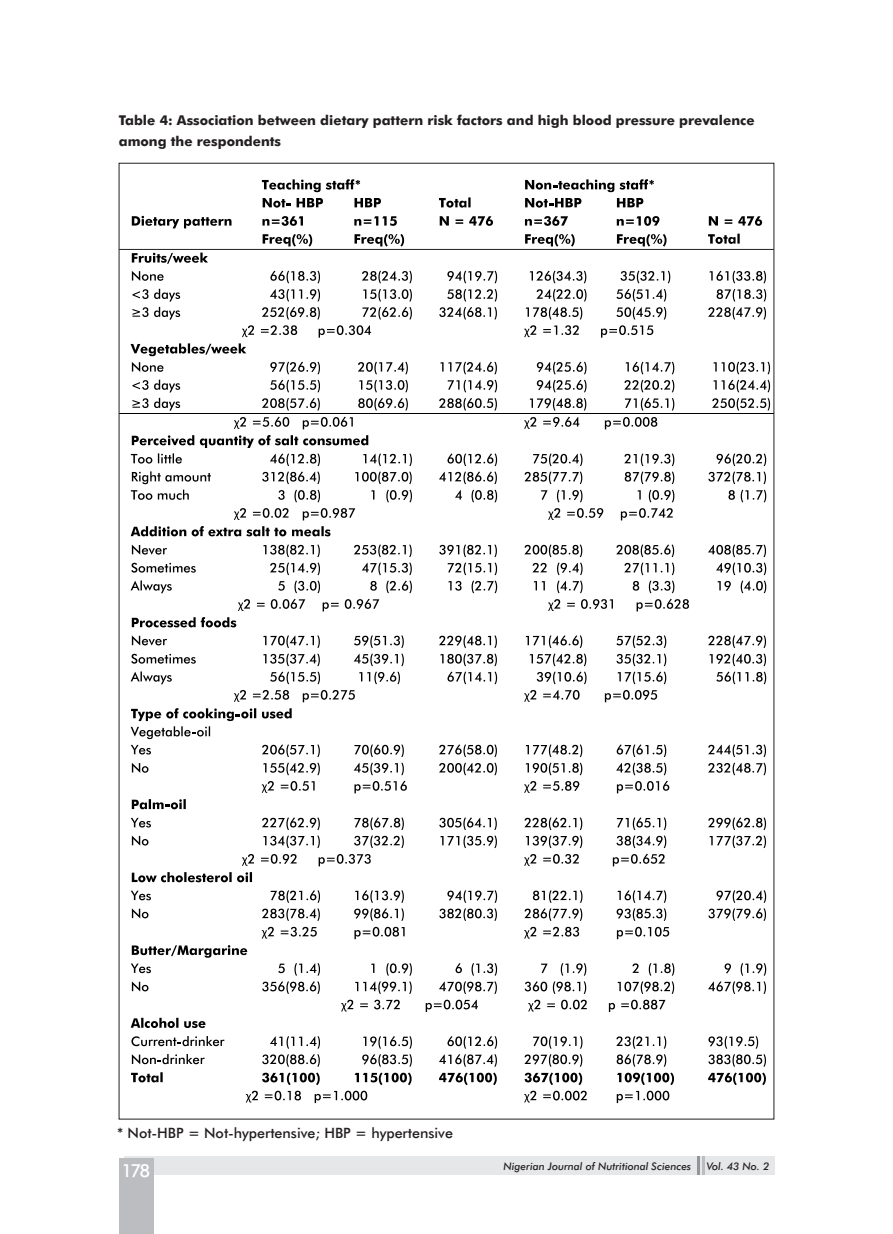
<style>
.page{position:relative;width:893px;height:1234px;background:#fff}
.page>*{position:absolute;margin:0;border:0;box-sizing:border-box;transform-origin:0 0}
.t1{font:500 18px "Futura BT";color:#fff}
.t2{font:500 14.25px "Futura BT";color:#231f20}
.t3{font:700 13.5px/20.7px "Futura BT";color:#231f20}
.t4{font:italic 500 10.5px "Futura BT";color:#231f20}
</style>
<div class="page">
<svg style="left:132px;top:216px;width:99px;height:12px"></svg>
<svg style="left:262px;top:179px;width:98px;height:13px"></svg>
<svg style="left:525px;top:179px;width:129px;height:13px"></svg>
<svg style="left:263px;top:198px;width:28px;height:9px"></svg>
<svg style="left:297px;top:198px;width:26px;height:9px"></svg>
<svg style="left:354px;top:198px;width:27px;height:9px"></svg>
<svg style="left:439px;top:197px;width:32px;height:10px"></svg>
<svg style="left:525px;top:198px;width:56px;height:9px"></svg>
<svg style="left:617px;top:198px;width:26px;height:9px"></svg>
<svg style="left:262px;top:216px;width:41px;height:10px"></svg>
<svg style="left:354px;top:216px;width:43px;height:10px"></svg>
<svg style="left:440px;top:216px;width:53px;height:10px"></svg>
<svg style="left:525px;top:216px;width:43px;height:10px"></svg>
<svg style="left:617px;top:216px;width:42px;height:10px"></svg>
<svg style="left:709px;top:216px;width:53px;height:10px"></svg>
<svg style="left:263px;top:234px;width:49px;height:12px"></svg>
<svg style="left:354px;top:234px;width:50px;height:12px"></svg>
<svg style="left:525px;top:234px;width:50px;height:12px"></svg>
<svg style="left:617px;top:234px;width:49px;height:12px"></svg>
<svg style="left:708px;top:233px;width:32px;height:11px"></svg>
<svg style="left:132px;top:252px;width:76px;height:12px"></svg>
<svg style="left:132px;top:271px;width:32px;height:10px"></svg>
<svg style="left:270px;top:271px;width:50px;height:12px"></svg>
<svg style="left:362px;top:271px;width:50px;height:12px"></svg>
<svg style="left:447px;top:271px;width:50px;height:12px"></svg>
<svg style="left:530px;top:271px;width:56px;height:12px"></svg>
<svg style="left:621px;top:271px;width:49px;height:12px"></svg>
<svg style="left:709px;top:271px;width:57px;height:12px"></svg>
<svg style="left:132px;top:289px;width:48px;height:12px"></svg>
<svg style="left:270px;top:289px;width:50px;height:12px"></svg>
<svg style="left:363px;top:289px;width:49px;height:12px"></svg>
<svg style="left:447px;top:289px;width:50px;height:12px"></svg>
<svg style="left:536px;top:289px;width:50px;height:12px"></svg>
<svg style="left:616px;top:289px;width:50px;height:12px"></svg>
<svg style="left:717px;top:289px;width:49px;height:12px"></svg>
<svg style="left:132px;top:307px;width:48px;height:12px"></svg>
<svg style="left:262px;top:307px;width:58px;height:12px"></svg>
<svg style="left:362px;top:307px;width:50px;height:12px"></svg>
<svg style="left:439px;top:307px;width:58px;height:12px"></svg>
<svg style="left:526px;top:307px;width:56px;height:12px"></svg>
<svg style="left:616px;top:307px;width:50px;height:12px"></svg>
<svg style="left:708px;top:307px;width:58px;height:12px"></svg>
<svg style="left:242px;top:325px;width:129px;height:12px"></svg>
<svg style="left:524px;top:325px;width:129px;height:12px"></svg>
<svg style="left:131px;top:343px;width:115px;height:13px"></svg>
<svg style="left:132px;top:362px;width:31px;height:10px"></svg>
<svg style="left:132px;top:379px;width:48px;height:13px"></svg>
<svg style="left:270px;top:361px;width:50px;height:31px"></svg>
<svg style="left:358px;top:361px;width:50px;height:31px"></svg>
<svg style="left:440px;top:361px;width:57px;height:31px"></svg>
<svg style="left:537px;top:361px;width:49px;height:31px"></svg>
<svg style="left:624px;top:361px;width:50px;height:31px"></svg>
<svg style="left:713px;top:361px;width:57px;height:31px"></svg>
<svg style="left:132px;top:398px;width:48px;height:12px"></svg>
<svg style="left:439px;top:398px;width:58px;height:12px"></svg>
<svg style="left:712px;top:398px;width:58px;height:12px"></svg>
<hr style="left:119px;top:413px;width:135px;height:1px;background:#000">
<svg style="left:234px;top:398px;width:174px;height:31px"></svg>
<hr style="left:346px;top:413px;width:85px;height:1px;background:#000">
<hr style="left:431px;top:413px;width:85px;height:1px;background:#000">
<hr style="left:517px;top:413px;width:91px;height:1px;background:#000">
<svg style="left:524px;top:398px;width:150px;height:31px"></svg>
<hr style="left:609px;top:413px;width:165px;height:1px;background:#000">
<svg style="left:131px;top:435px;width:281px;height:67px"></svg>
<svg style="left:439px;top:453px;width:58px;height:49px"></svg>
<svg style="left:524px;top:453px;width:58px;height:49px"></svg>
<svg style="left:624px;top:453px;width:50px;height:49px"></svg>
<svg style="left:708px;top:453px;width:58px;height:49px"></svg>
<svg style="left:234px;top:508px;width:121px;height:12px"></svg>
<svg style="left:548px;top:508px;width:125px;height:12px"></svg>
<svg style="left:131px;top:526px;width:199px;height:10px"></svg>
<svg style="left:132px;top:544px;width:35px;height:10px"></svg>
<svg style="left:131px;top:562px;width:65px;height:10px"></svg>
<svg style="left:131px;top:580px;width:41px;height:13px"></svg>
<svg style="left:439px;top:544px;width:58px;height:49px"></svg>
<svg style="left:708px;top:544px;width:58px;height:49px"></svg>
<svg style="left:238px;top:544px;width:174px;height:67px"></svg>
<svg style="left:524px;top:544px;width:165px;height:67px"></svg>
<svg style="left:132px;top:617px;width:104px;height:10px"></svg>
<svg style="left:132px;top:635px;width:35px;height:10px"></svg>
<svg style="left:131px;top:653px;width:65px;height:10px"></svg>
<svg style="left:131px;top:671px;width:41px;height:13px"></svg>
<svg style="left:439px;top:635px;width:58px;height:49px"></svg>
<svg style="left:708px;top:635px;width:58px;height:49px"></svg>
<svg style="left:234px;top:635px;width:170px;height:67px"></svg>
<svg style="left:524px;top:635px;width:142px;height:67px"></svg>
<svg style="left:439px;top:744px;width:58px;height:31px"></svg>
<svg style="left:708px;top:744px;width:58px;height:31px"></svg>
<svg style="left:131px;top:708px;width:189px;height:84px"></svg>
<svg style="left:354px;top:744px;width:53px;height:49px"></svg>
<svg style="left:524px;top:744px;width:58px;height:48px"></svg>
<svg style="left:616px;top:744px;width:53px;height:49px"></svg>
<svg style="left:132px;top:799px;width:54px;height:10px"></svg>
<svg style="left:439px;top:817px;width:58px;height:31px"></svg>
<svg style="left:708px;top:817px;width:58px;height:31px"></svg>
<svg style="left:524px;top:817px;width:142px;height:49px"></svg>
<svg style="left:131px;top:817px;width:273px;height:65px"></svg>
<svg style="left:131px;top:890px;width:20px;height:10px"></svg>
<svg style="left:271px;top:890px;width:49px;height:12px"></svg>
<svg style="left:355px;top:890px;width:49px;height:12px"></svg>
<svg style="left:447px;top:890px;width:50px;height:12px"></svg>
<svg style="left:533px;top:890px;width:49px;height:12px"></svg>
<svg style="left:617px;top:890px;width:49px;height:12px"></svg>
<svg style="left:716px;top:890px;width:50px;height:12px"></svg>
<svg style="left:132px;top:908px;width:16px;height:10px"></svg>
<svg style="left:262px;top:908px;width:58px;height:12px"></svg>
<svg style="left:354px;top:908px;width:50px;height:12px"></svg>
<svg style="left:439px;top:908px;width:58px;height:12px"></svg>
<svg style="left:524px;top:908px;width:58px;height:12px"></svg>
<svg style="left:617px;top:908px;width:49px;height:12px"></svg>
<svg style="left:708px;top:908px;width:58px;height:12px"></svg>
<svg style="left:262px;top:926px;width:55px;height:12px"></svg>
<svg style="left:354px;top:926px;width:51px;height:12px"></svg>
<svg style="left:524px;top:926px;width:55px;height:12px"></svg>
<svg style="left:617px;top:926px;width:52px;height:12px"></svg>
<svg style="left:132px;top:945px;width:115px;height:12px"></svg>
<svg style="left:131px;top:963px;width:20px;height:9px"></svg>
<svg style="left:278px;top:963px;width:42px;height:12px"></svg>
<svg style="left:371px;top:963px;width:41px;height:12px"></svg>
<svg style="left:455px;top:963px;width:42px;height:12px"></svg>
<svg style="left:541px;top:963px;width:45px;height:12px"></svg>
<svg style="left:632px;top:963px;width:42px;height:12px"></svg>
<svg style="left:725px;top:963px;width:41px;height:12px"></svg>
<svg style="left:132px;top:981px;width:16px;height:10px"></svg>
<svg style="left:262px;top:981px;width:58px;height:12px"></svg>
<svg style="left:355px;top:981px;width:57px;height:12px"></svg>
<svg style="left:439px;top:981px;width:58px;height:12px"></svg>
<svg style="left:525px;top:981px;width:61px;height:12px"></svg>
<svg style="left:617px;top:981px;width:57px;height:12px"></svg>
<svg style="left:708px;top:981px;width:58px;height:12px"></svg>
<svg style="left:341px;top:999px;width:137px;height:12px"></svg>
<svg style="left:528px;top:999px;width:137px;height:12px"></svg>
<svg style="left:131px;top:1017px;width:75px;height:10px"></svg>
<svg style="left:131px;top:1036px;width:94px;height:9px"></svg>
<svg style="left:132px;top:1054px;width:73px;height:10px"></svg>
<svg style="left:262px;top:1036px;width:58px;height:30px"></svg>
<svg style="left:362px;top:1036px;width:50px;height:30px"></svg>
<svg style="left:439px;top:1036px;width:58px;height:30px"></svg>
<svg style="left:524px;top:1036px;width:58px;height:30px"></svg>
<svg style="left:616px;top:1036px;width:50px;height:30px"></svg>
<svg style="left:708px;top:1036px;width:58px;height:30px"></svg>
<svg style="left:131px;top:1072px;width:32px;height:10px"></svg>
<svg style="left:262px;top:1072px;width:58px;height:12px"></svg>
<svg style="left:355px;top:1072px;width:57px;height:12px"></svg>
<svg style="left:439px;top:1072px;width:58px;height:12px"></svg>
<svg style="left:525px;top:1072px;width:57px;height:12px"></svg>
<svg style="left:617px;top:1072px;width:57px;height:12px"></svg>
<svg style="left:708px;top:1072px;width:58px;height:12px"></svg>
<svg style="left:246px;top:1090px;width:121px;height:12px"></svg>
<svg style="left:524px;top:1090px;width:145px;height:12px"></svg>
<hr style="left:119px;top:249px;width:655px;height:1px;background:#231f20">
<div style="left:124px;top:1156px;width:651px;height:18px;background:#e6e7e8"></div>
<div style="left:119px;top:1157px;width:35px;height:76px;background:#bbbdc0"></div>
<hr style="left:697px;top:1156px;width:3px;height:18px;background:#939598">
<hr style="left:702px;top:1156px;width:3px;height:18px;background:#bbbdc0">
<p class="t3" style="left:119px;top:111px;width:637px">Table 4: Association between dietary pattern risk factors and high blood pressure prevalence among the respondents</p>
<p class="t2" style="left:117px;top:1127px;width:337px">* Not-HBP = Not-hypertensive; HBP = hypertensive</p>
<h1 class="t1" style="left:121px;top:1162px;width:30px">178</h1>
<p class="t4" style="left:504px;top:1161px;width:189px">Nigerian Journal of Nutritional Sciences</p>
<p class="t4" style="left:707px;top:1161px;width:64px">Vol. 43 No. 2</p>
</div>
